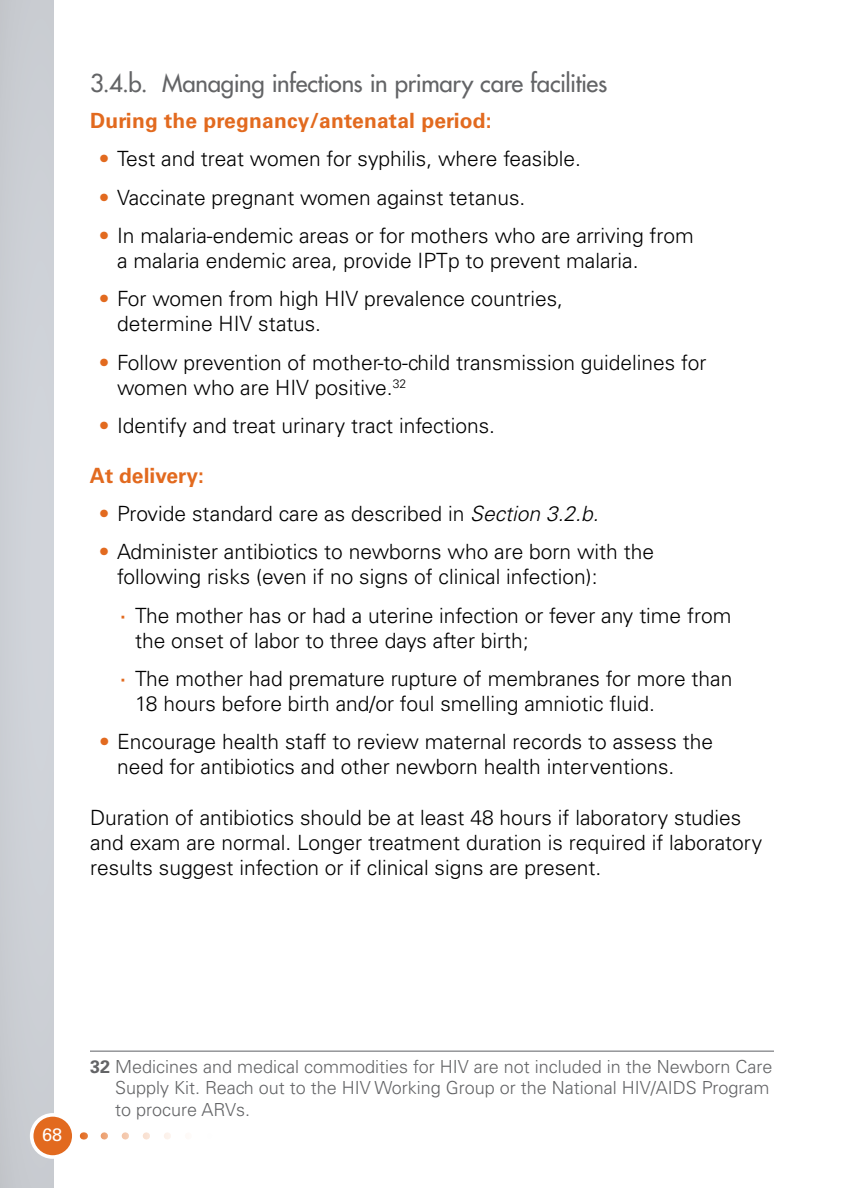
<style>
.page{position:relative;width:864px;height:1188px;background:#fff}
.page>*{position:absolute;margin:0;border:0;box-sizing:border-box;transform-origin:0 0}
.t1{font:500 24px "Futura Std";letter-spacing:-.015em;color:#636466}
.t2{font:300 21px/25.2px "Univers LT Std";color:#000}
.t3{font:700 21px "Univers LT Std";letter-spacing:.01em;color:#e26a1f}
.t4{font:300 18px/21.6px "Univers LT Std";color:#636466}
.t5{font:18px "Univers LT Std";color:#fff}
.s1{font-weight:700;color:#e26a1f}
.s2{font-style:italic}
.s3{font-weight:700}
</style>
<div class="page">
<div style="left:0;top:0;width:53px;height:1188px;background:#ccd0d5"></div>
<div style="left:32px;top:1115px;width:42px;height:42px;background:#e26a1f;border-radius:50%"></div>
<div style="left:30px;top:1113px;width:46px;height:46px;border:4px solid #fff;border-radius:50%"></div>
<svg style="left:104px;top:1132px;width:67px;height:8px"></svg>
<hr style="left:90px;top:1050px;width:684px;height:2px;background:#939598">
<p class="t1" style="left:90px;top:68px;width:519px">3.4.b. Managing infections in primary care facilities</p>
<p class="t3" style="left:90px;top:109px;width:403px">During the pregnancy/antenatal period:</p>
<p class="t2" style="left:101px;top:146px;width:482px"><span class="s1">•</span> Test and treat women for syphilis, where feasible.</p>
<p class="t2" style="left:101px;top:185px;width:426px"><span class="s1">•</span> Vaccinate pregnant women against tetanus.</p>
<p class="t2" style="left:117px;top:223px;width:578px;text-indent:-16px"><span class="s1">•</span> In malaria-endemic areas or for mothers who are arriving from a malaria endemic area, provide IPTp to prevent malaria.</p>
<p class="t2" style="left:117px;top:286px;width:448px;text-indent:-16px"><span class="s1">•</span> For women from high HIV prevalence countries, determine HIV status.</p>
<p class="t2" style="left:117px;top:349px;width:591px;text-indent:-16px"><span class="s1">•</span> Follow prevention of mother-to-child transmission guidelines for women who are HIV positive.<sup>32</sup></p>
<p class="t2" style="left:101px;top:413px;width:396px"><span class="s1">•</span> Identify and treat urinary tract infections.</p>
<p class="t3" style="left:90px;top:463px;width:115px">At delivery:</p>
<p class="t2" style="left:101px;top:501px;width:499px"><span class="s1">•</span> Provide standard care as described in <span class="s2">Section 3.2.b.</span></p>
<p class="t2" style="left:117px;top:539px;width:539px;text-indent:-16px"><span class="s1">•</span> Administer antibiotics to newborns who are born with the following risks (even if no signs of clinical infection):</p>
<p class="t2" style="left:135px;top:603px;width:598px;text-indent:-15px"><span class="s1">·</span> The mother has or had a uterine infection or fever any time from the onset of labor to three days after birth;</p>
<p class="t2" style="left:135px;top:666px;width:599px;text-indent:-15px"><span class="s1">·</span> The mother had premature rupture of membranes for more than<br>18 hours before birth and/or foul smelling amniotic fluid.</p>
<p class="t2" style="left:117px;top:729px;width:598px;text-indent:-16px"><span class="s1">•</span> Encourage health staff to review maternal records to assess the need for antibiotics and other newborn health interventions.</p>
<p class="t2" style="left:90px;top:805px;width:674px">Duration of antibiotics should be at least 48 hours if laboratory studies and exam are normal. Longer treatment duration is required if laboratory results suggest infection or if clinical signs are present.</p>
<p class="t5" style="left:42px;top:1124px;width:22px">68</p>
<p class="t4" style="left:115px;top:1056px;width:659px;text-indent:-25px"><span class="s3">32</span> Medicines and medical commodities for HIV are not included in the Newborn Care<br>Supply Kit. Reach out to the HIV Working Group or the National HIV/AIDS Program to procure ARVs.</p>
</div>
